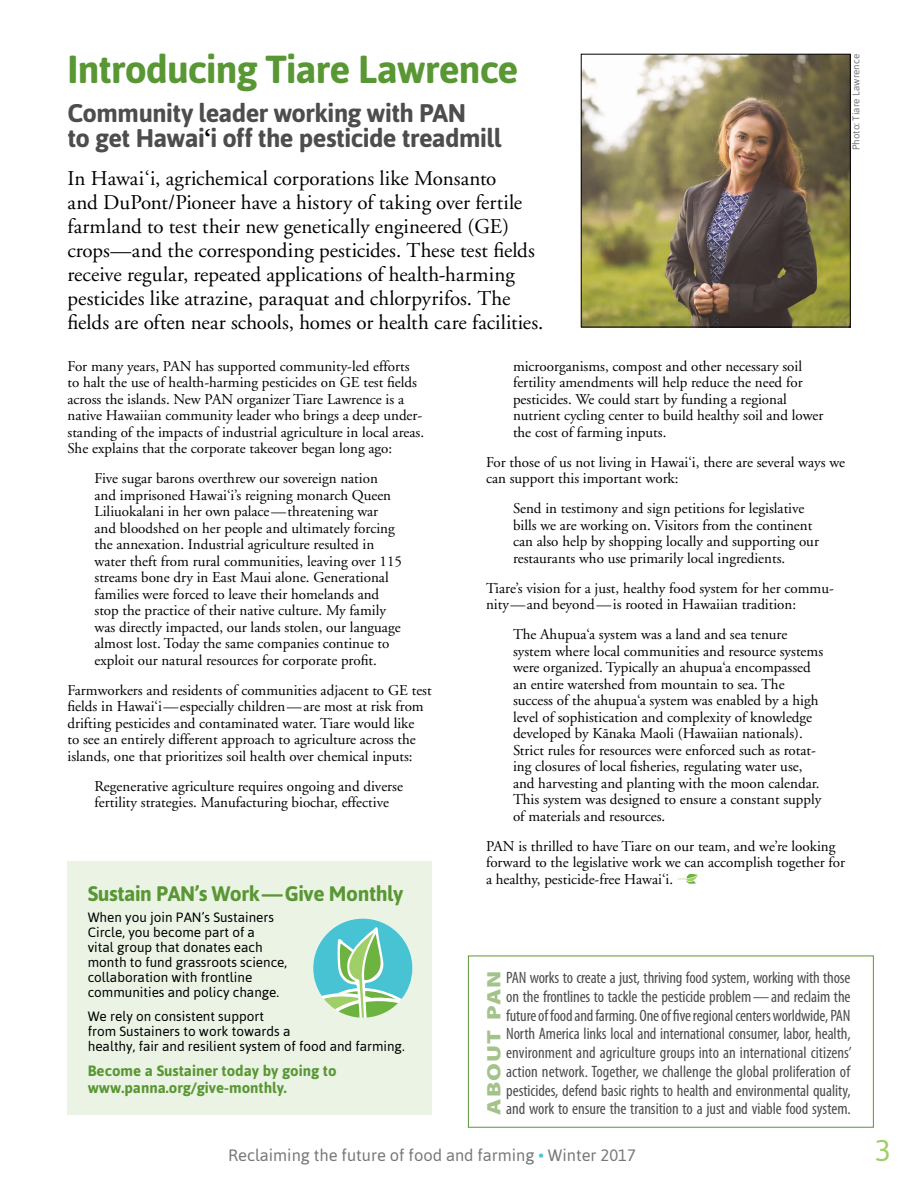
<style>
.page{position:relative;width:918px;height:1188px;background:#fff}
.page>*{position:absolute;margin:0;border:0;box-sizing:border-box;transform-origin:0 0}
.t1{font:700 39px "Asap";letter-spacing:-.02em;color:#599734}
.t2{font:30px "Asap";color:#a0cf67}
.t3{font:700 25.5px/25.5px "Asap";letter-spacing:-.02em;color:#4d4d4f}
.t4{font:21px/24px "Adobe Garamond";color:#000}
.t5{font:700 21px "Asap";letter-spacing:-.02em;color:#599734}
.t6{font:900 19.5px "Myriad Pro";letter-spacing:.045em;color:#a3c38b;scale:1.25 1}
.t7{font:condensed 16.5px/18.8px "Myriad Pro";letter-spacing:-.005em;color:#4d4d4f;text-align:justify}
.t8{font:16.5px "Asap";color:#77787b}
.t9{font:15px/16.5px "Adobe Garamond";color:#000}
.t10{font:700 15px/16.5px "Asap";color:#599734}
.t11{font:13.5px/15px "Asap";color:#000}
.t12{font:9.75px "Asap";color:#77787b}
.s1{font-family:"Adobe Garamond";color:#000}
.s2{font-family:"Adobe Garamond Pro"}
.s3{color:#47c3d3}
</style>
<div class="page">
<svg style="left:678px;top:874px;width:20px;height:10px"></svg>
<img style="left:583px;top:56px;width:265px;height:269px">
<div style="left:581px;top:54px;width:269px;height:273px;border:1px solid #000"></div>
<div style="left:68px;top:861px;width:364px;height:254px;background:#ebf3e5"></div>
<svg style="left:313px;top:919px;width:99px;height:99px"></svg>
<h1 class="t1" style="left:68px;top:46px;width:452px">Introducing Tiare Lawrence</h1>
<h3 class="t3" style="left:68px;top:100px;width:435px">Community leader working with PAN<br>to get Hawai<span class="s1">‘</span>i off the pesticide treadmill</h3>
<p class="t4" style="left:68px;top:167px;width:477px">In Hawai‘i, agrichemical corporations like Monsanto<br>and DuPont/Pioneer have a history of taking over fertile farmland to test their new genetically engineered (GE) crops—and the corresponding pesticides. These test fields receive regular, repeated applications of health-harming pesticides like atrazine, paraquat and chlorpyrifos. The fields are often near schools, homes or health care facilities.</p>
<p class="t12" style="left:851px;top:150px;width:98px;rotate:-90deg">Photo: Tiare Lawrence</p>
<p class="t9" style="left:68px;top:358px;width:358px">For many years, PAN has supported community-led efforts to halt the use of health-harming pesticides on GE test fields across the islands. New PAN organizer Tiare Lawrence is a native Hawaiian community leader who brings a deep under&shy;standing of the impacts of industrial agriculture in local areas.<br>She explains that the corporate takeover began long ago:</p>
<p class="t9" style="left:94px;top:470px;width:309px">Five sugar barons overthrew our sovereign nation and imprisoned Hawai‘i’s reigning monarch Queen Liliuokalani in her own palace—threatening war and bloodshed on her people and ultimately forcing the annexation. Industrial agriculture resulted in water theft from rural communities, leaving over 115 streams bone dry in East Maui alone. Generational families were forced to leave their homelands and stop the practice of their native culture. My family was directly impacted, our lands stolen, our language almost lost. Today the same companies continue to exploit our natural resources for corporate profit.</p>
<p class="t9" style="left:68px;top:682px;width:366px">Farmworkers and residents of communities adjacent to GE test fields in Hawai‘i—especially children—are most at risk from drifting pesticides and contaminated water. Tiare would like<br>to see an entirely different approach to agriculture across the islands, one that prioritizes soil health over chemical inputs:</p>
<p class="t9" style="left:94px;top:778px;width:310px">Regenerative agriculture requires ongoing and diverse fertility strategies. Manufacturing biochar, effective</p>
<h3 class="t5" style="left:88px;top:881px;width:317px">Sustain PAN’s Work—Give Monthly</h3>
<p class="t11" style="left:88px;top:910px;width:201px">When you join PAN’s Sustainers<br>Circle, you become part of a<br>vital group that donates each month to fund grassroots science, collaboration with frontline communities and policy change.</p>
<p class="t11" style="left:88px;top:1009px;width:318px">We rely on consistent support<br>from Sustainers to work towards a<br>healthy, fair and resilient system of food and farming.</p>
<p class="t10" style="left:88px;top:1062px;width:250px">Become a Sustainer today by going to www.panna.org/give-monthly.</p>
<p class="t9" style="left:513px;top:358px;width:312px">microorganisms, compost and other necessary soil fertility amendments will help reduce the need for pesticides. We could start by funding a regional nutrient cycling center to build healthy soil and lower the cost of farming inputs.</p>
<p class="t9" style="left:486px;top:454px;width:361px">For those of us not living in Hawai‘i, there are several ways we can support this important work:</p>
<p class="t9" style="left:513px;top:500px;width:307px">Send in testimony and sign petitions for legislative bills we are working on. Visitors from the continent can also help by shopping locally and supporting our restaurants who use primarily local ingredients.</p>
<p class="t9" style="left:486px;top:580px;width:349px">Tiare’s vision for a just, healthy food system for her commu&shy;nity—and beyond—is rooted in Hawaiian tradition:</p>
<p class="t9" style="left:513px;top:626px;width:312px">The Ahupua‘a system was a land and sea tenure system where local communities and resource systems were organized. Typically an ahupua‘a encompassed an entire watershed from mountain to sea. The success of the ahupua‘a system was enabled by a high level of sophistication and complexity of knowledge developed by K<span class="s2">ā</span>naka Maoli (Hawaiian nationals).<br>Strict rules for resources were enforced such as rotat&shy;ing closures of local fisheries, regulating water use, and harvesting and planting with the moon calendar.<br>This system was designed to ensure a constant supply of materials and resources.</p>
<p class="t9" style="left:486px;top:838px;width:361px">PAN is thrilled to have Tiare on our team, and we’re looking forward to the legislative work we can accomplish together for a healthy, pesticide-free Hawai‘i.</p>
<p class="t7" style="left:506px;top:968px;width:347px">PAN works to create a just, thriving food system, working with those on the frontlines to tackle the pesticide problem—and reclaim the future of food and farming. One of five regional centers worldwide, PAN North America links local and international consumer, labor, health, environment and agriculture groups into an international citizens’ action network. Together, we challenge the global proliferation of pesticides, defend basic rights to health and environmental quality,</p>
<h3 class="t6" style="left:481px;top:1115px;width:117px;rotate:-90deg">About PAN</h3>
<p class="t7" style="left:506px;top:1099px;width:346px">and work to ensure the transition to a just and viable food system.</p>
<p class="t8" style="left:228px;top:1146px;width:409px">Reclaiming the future of food and farming <span class="s3">•</span> Winter 2017</p>
<h2 class="t2" style="left:875px;top:1133px;width:18px">3</h2>
</div>
